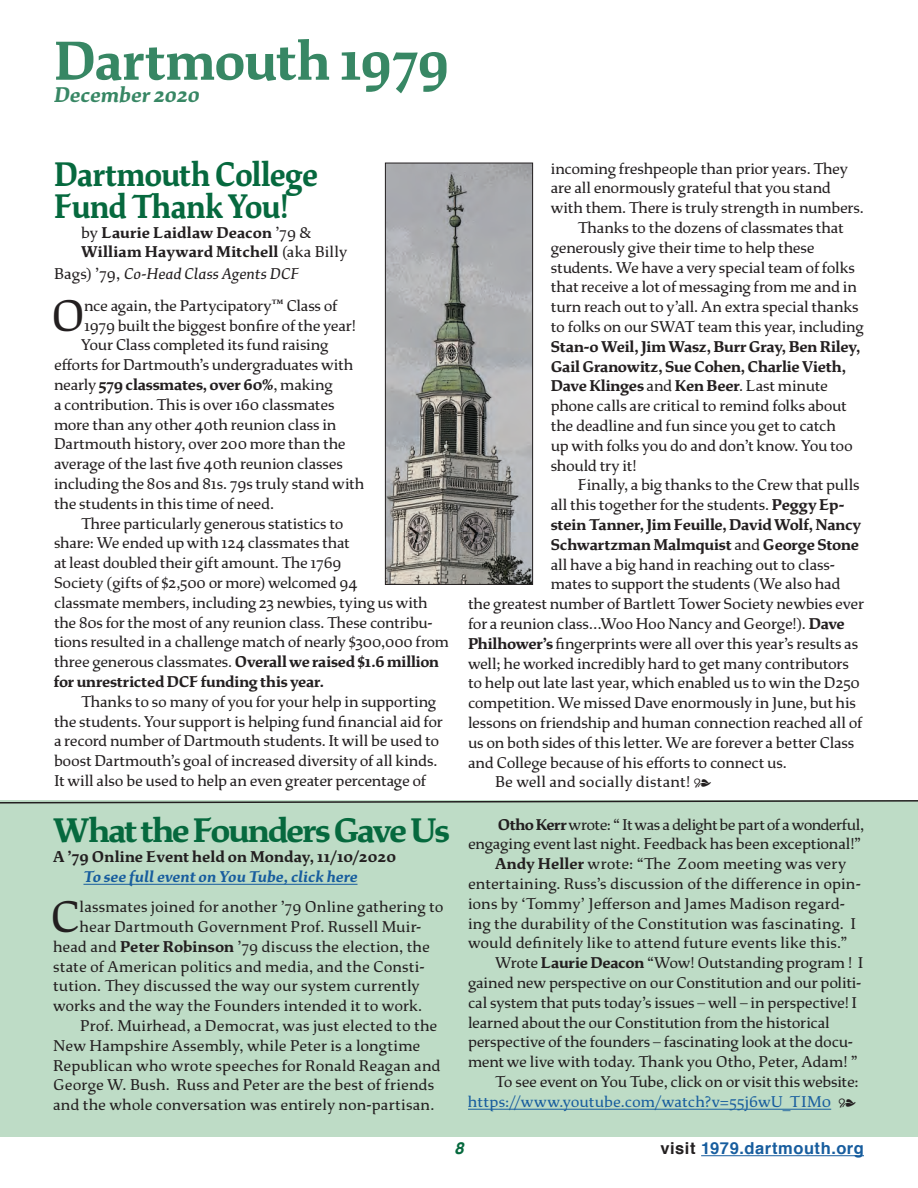
<style>
.page{position:relative;width:918px;height:1188px;background:#fff}
.page>*{position:absolute;margin:0;border:0;box-sizing:border-box;transform-origin:0 0}
.t1{font:700 58.5px "Dartmouth Ruzicka";letter-spacing:-.025em;color:#06693e;scale:.96 1}
.Paragraph_Text_Lead{font:46.95px "Dartmouth Ruzicka";color:#231f20}
.Paragraph_Heading{font:700 36px/31.5px "Dartmouth Ruzicka";letter-spacing:-.03em;color:#06693e;scale:.89 1}
.Paragraph_Heading-2{font:700 36px "Dartmouth Ruzicka";letter-spacing:-.06em;color:#06693e}
.t2{font:italic 700 22.5px "Dartmouth Ruzicka";letter-spacing:.005em;color:#06693e}
.Paragraph_Text_2{font:16.5px/19.8px "Dartmouth Ruzicka";letter-spacing:-.01em;color:#231f20}
.Paragraph_Text_Lead-2{font:16.5px/19.8px "Dartmouth Ruzicka";color:#231f20}
.Paragraph_Text_2-2{font:16.5px/19.8px "Dartmouth Ruzicka";letter-spacing:.01em;color:#231f20}
.Paragraph_Text_2-3{font:700 16.5px "Dartmouth Ruzicka";letter-spacing:-.005em;color:#231f20}
.Paragraph_Text_2-4{font:700 16.5px/21.6px "Dartmouth Ruzicka";letter-spacing:.015em;color:#231f20}
.Paragraph_Text_2-5{font:italic 700 16.5px "Dartmouth Ruzicka";color:#175d9e}
.t3{font:700 16.5px "Helvetica";letter-spacing:.03em;color:#175d9e}
.t4{font:italic 700 16.5px "Helvetica";color:#06693e}
.s1{font-weight:400}
.s2{font-weight:400;font-style:italic}
.s3{font-weight:700}
.s4{color:#175d9e}
.s5{color:#231f20}
</style>
<div class="page">
<hr style="left:701px;top:1155px;width:163px;height:1px;background:#175d9e">
<div style="left:0;top:800px;width:918px;height:336px;background:#bedcc6"></div>
<img style="left:387px;top:165px;width:144px;height:418px">
<div style="left:385px;top:163px;width:148px;height:422px;border:1px solid #231f20"></div>
<svg style="left:0;top:800px;width:918px;height:4px"></svg>
<hr style="left:83px;top:884px;width:275px;height:1px;background:#175d9e">
<hr style="left:468px;top:1109px;width:363px;height:1px;background:#175d9e">
<h1 class="t1" style="left:54px;top:27px;width:413px">Dartmouth 1979</h1>
<h3 class="t2" style="left:54px;top:80px;width:147px">December 2020</h3>
<p class="Paragraph_Heading" style="left:54px;top:159px;width:298px">Dartmouth College<br>Fund Thank You!</p>
<p class="Paragraph_Text_2-3" style="left:81px;top:223px;width:232px"><span class="s1">by</span> Laurie Laidlaw Deacon <span class="s1">’79 &amp;</span></p>
<p class="Paragraph_Text_2-4" style="left:54px;top:241px;width:295px;text-indent:27px">William Hayward Mitchell <span class="s1">(aka Billy<br>Bags) ’79,</span> <span class="s2">Co-Head Class Agents DCF</span></p>
<p class="Paragraph_Text_Lead" style="left:51px;top:288px;width:36px">O</p>
<p class="Paragraph_Text_Lead-2" style="left:84px;top:296px;width:273px">nce again, the Partycipatory™ Class of<br>1979 built the biggest bonfire of the year!</p>
<p class="Paragraph_Text_2" style="left:54px;top:335px;width:312px;text-indent:27px">Your Class completed its fund raising efforts for Dartmouth’s undergraduates with nearly <span class="s3">579 classmates, over 60%</span>, making<br>a contribution. This is over 160 classmates more than any other 40th reunion class in Dartmouth history, over 200 more than the average of the last five 40th reunion classes including the 80s and 81s. 79s truly stand with the students in this time of need.</p>
<p class="Paragraph_Text_2" style="left:54px;top:514px;width:397px;text-indent:27px">Three particularly generous statistics to<br>share: We ended up with 124 classmates that<br>at least doubled their gift amount. The 1769<br>Society (gifts of $2,500 or more) welcomed 94<br>classmate members, including 23 newbies, tying us with the 80s for the most of any reunion class. These contribu&shy;tions resulted in a challenge match of nearly $300,000 from three generous classmates. <span class="s3">Overall we raised $1.6 million for unrestricted DCF funding this year.</span></p>
<p class="Paragraph_Text_2" style="left:54px;top:692px;width:390px;text-indent:27px">Thanks to so many of you for your help in supporting the students. Your support is helping fund financial aid for a record number of Dartmouth students. It will be used to boost Dartmouth’s goal of increased diversity of all kinds.<br>It will also be used to help an even greater percentage of</p>
<p class="Paragraph_Heading-2" style="left:53px;top:810px;width:398px">What the Founders Gave Us</p>
<p class="Paragraph_Text_2-3" style="left:53px;top:847px;width:345px">A ’79 Online Event held on Monday, 11/10/2020</p>
<p class="Paragraph_Text_2-5" style="left:83px;top:866px;width:276px">To see full event on You Tube, click here</p>
<p class="Paragraph_Text_Lead" style="left:50px;top:889px;width:31px">C</p>
<p class="Paragraph_Text_Lead-2" style="left:80px;top:897px;width:365px">lassmates joined for another ’79 Online gathering to</p>
<p class="Paragraph_Text_Lead-2" style="left:80px;top:917px;width:343px">hear Dartmouth Government Prof. Russell Muir-</p>
<p class="Paragraph_Text_Lead-2" style="left:53px;top:937px;width:378px">head and <span class="s3">Peter Robinson</span> ’79 discuss the election, the</p>
<p class="Paragraph_Text_Lead-2" style="left:53px;top:957px;width:373px">state of American politics and media, and the Consti-</p>
<p class="Paragraph_Text_Lead-2" style="left:53px;top:976px;width:368px">tution. They discussed the way our system currently</p>
<p class="Paragraph_Text_Lead-2" style="left:53px;top:996px;width:371px">works and the way the Founders intended it to work.</p>
<p class="Paragraph_Text_2" style="left:53px;top:1016px;width:389px;text-indent:27px">Prof. Muirhead, a Democrat, was just elected to the New Hampshire Assembly, while Peter is a longtime Republican who wrote speeches for Ronald Reagan and George W. Bush. Russ and Peter are the best of friends and the whole conversation was entirely non-partisan.</p>
<p class="Paragraph_Text_2" style="left:551px;top:159px;width:315px">incoming freshpeople than prior years. They are all enormously grateful that you stand with them. There is truly strength in numbers.</p>
<p class="Paragraph_Text_2" style="left:551px;top:218px;width:315px;text-indent:27px">Thanks to the dozens of classmates that generously give their time to help these students. We have a very special team of folks that receive a lot of messaging from me and in turn reach out to y’all. An extra special thanks to folks on our SWAT team this year, including <span class="s3">Stan-o Weil, Jim Wasz, Burr Gray, Ben Riley, Gail Granowitz, Sue Cohen, Charlie Vieth, Dave Klinges</span> and <span class="s3">Ken Beer</span>. Last minute phone calls are critical to remind folks about the deadline and fun since you get to catch<br>up with folks you do and don’t know. You too should try it!</p>
<p class="Paragraph_Text_2" style="left:578px;top:475px;width:283px">Finally, a big thanks to the Crew that pulls</p>
<p class="Paragraph_Text_2" style="left:551px;top:495px;width:295px">all this together for the students. <span class="s3">Peggy Ep-</span></p>
<p class="Paragraph_Text_2-3" style="left:551px;top:515px;width:312px">stein Tanner, Jim Feuille, David Wolf, Nancy</p>
<p class="Paragraph_Text_2-3" style="left:551px;top:535px;width:310px">Schwartzman Malmquist <span class="s1">and</span> George Stone</p>
<p class="Paragraph_Text_2" style="left:551px;top:555px;width:286px">all have a big hand in reaching out to class-</p>
<p class="Paragraph_Text_2" style="left:551px;top:574px;width:291px">mates to support the students (We also had</p>
<p class="Paragraph_Text_2" style="left:468px;top:594px;width:398px">the greatest number of Bartlett Tower Society newbies ever</p>
<p class="Paragraph_Text_2" style="left:468px;top:614px;width:378px">for a reunion class…Woo Hoo Nancy and George!). <span class="s3">Dave</span></p>
<p class="Paragraph_Text_2" style="left:468px;top:634px;width:392px"><span class="s3">Philhower’s</span> fingerprints were all over this year’s results as</p>
<p class="Paragraph_Text_2" style="left:468px;top:654px;width:383px">well; he worked incredibly hard to get many contributors</p>
<p class="Paragraph_Text_2" style="left:468px;top:673px;width:394px">to help out late last year, which enabled us to win the D250</p>
<p class="Paragraph_Text_2" style="left:468px;top:693px;width:389px">competition. We missed Dave enormously in June, but his</p>
<p class="Paragraph_Text_2" style="left:468px;top:713px;width:396px">lessons on friendship and human connection reached all of</p>
<p class="Paragraph_Text_2" style="left:468px;top:733px;width:388px">us on both sides of this letter. We are forever a better Class</p>
<p class="Paragraph_Text_2" style="left:468px;top:753px;width:320px">and College because of his efforts to connect us.</p>
<p class="Paragraph_Text_2-2" style="left:495px;top:772px;width:218px">Be well and socially distant! ❧</p>
<p class="Paragraph_Text_2" style="left:468px;top:815px;width:398px;text-align:right"><span class="s3">Otho Kerr</span> wrote: “ Itwas adelightbepartof awonderful, engaging event last night. Feedback has been exceptional!”</p>
<p class="Paragraph_Text_2-2" style="left:468px;top:854px;width:394px;text-indent:27px"><span class="s3">Andy Heller</span> wrote: “The Zoom meeting was very entertaining. Russ’s discussion of the difference in opin&shy;ions by ‘Tommy’ Jefferson and James Madison regard&shy;ing the durability of the Constitution was fascinating. I would definitely like to attend future events like this.”</p>
<p class="Paragraph_Text_2" style="left:468px;top:953px;width:397px;text-indent:27px">Wrote <span class="s3">Laurie Deacon</span> “Wow! Outstanding program ! I gained new perspective on our Constitution and our politi&shy;cal system that puts today’s issues – well – in perspective! I learned about the our Constitution from the historical perspective of the founders – fascinating look at the docu&shy;ment we live with today. Thank you Otho, Peter, Adam! ”</p>
<p class="Paragraph_Text_2" style="left:468px;top:1072px;width:392px;text-align:right">To see event on You Tube, click on or visit this website: <span class="s4">https://www.youtube.com/watch?v=55j6wU_TIM0</span> ❧</p>
<p class="t4" style="left:454px;top:1135px;width:11px">8</p>
<p class="t3" style="left:661px;top:1135px;width:205px"><span class="s5">visit</span> 1979.dartmouth.org</p>
</div>
